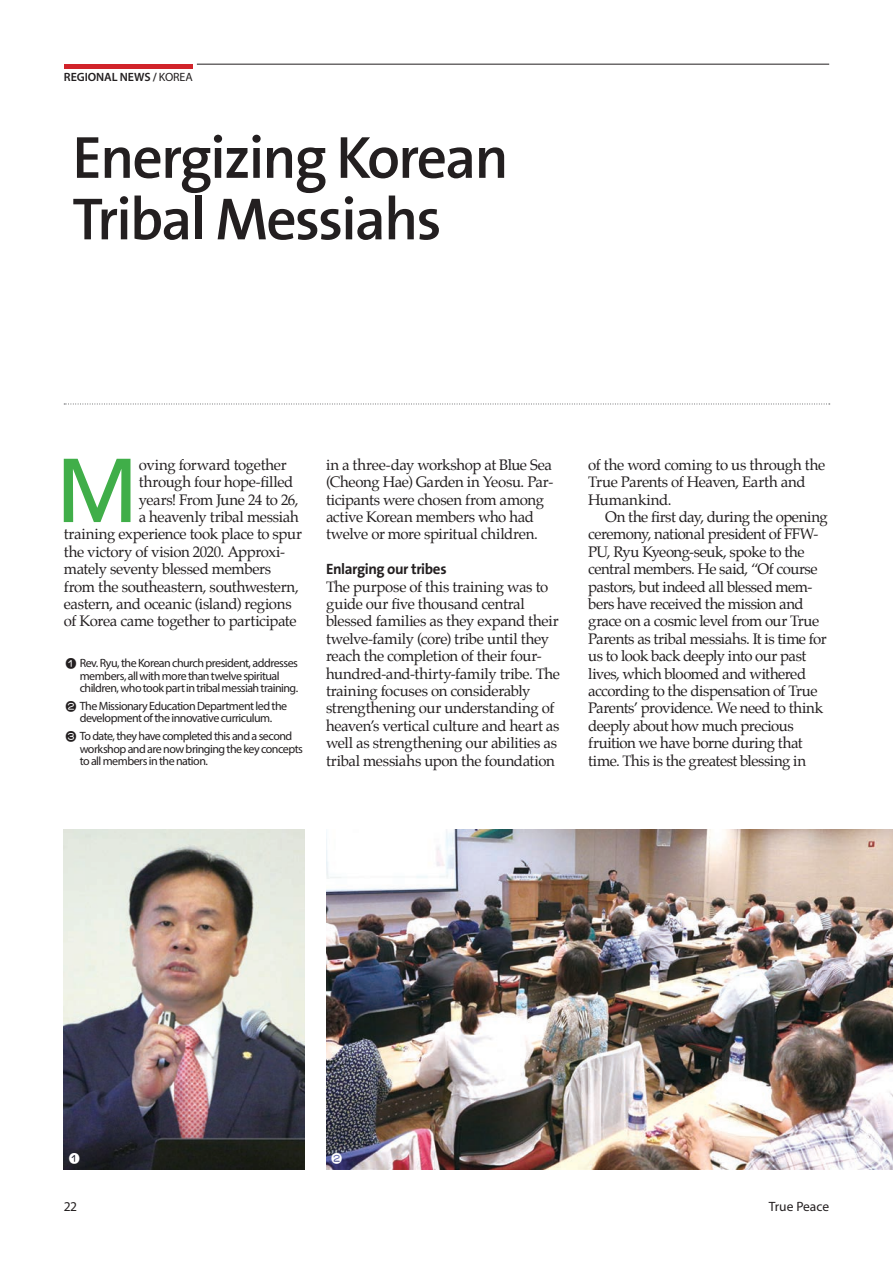
<style>
.page{position:relative;width:893px;height:1263px;background:#fff}
.page>*{position:absolute;margin:0;border:0;box-sizing:border-box;transform-origin:0 0}
.t1{font:500 85.5px "ITC Avant Garde Std";color:#40ae49}
.t2{font:600 60px/61.5px "The Sans B6";letter-spacing:-.035em;color:#231f20}
.t3{font:15px/17.4px "Palatino";letter-spacing:-.025em;color:#231f20}
.t4{font:700 15px "The Sans B7";letter-spacing:-.03em;color:#231f20}
.t5{font:13.5px "Myriad Pro";letter-spacing:-.005em;color:#231f20}
.t6{font:12px/12.9px "Myriad Pro";letter-spacing:-.045em;color:#231f20}
.t7{font:600 12px "Myriad Pro";letter-spacing:-.005em;color:#231f20}
.t8{font:12px "YDVYGO36";color:#fff;scale:.95 1}
.s1{font-weight:400}
.s2{font-family:"YDVYGO36"}
</style>
<div class="page">
<img style="left:64px;top:829px;width:241px;height:340px">
<svg style="left:64px;top:404px;width:766px;height:1px"></svg>
<hr style="left:64px;top:64px;width:129px;height:4px;background:#d1232a">
<hr style="left:197px;top:64px;width:632px;height:1px;background:#231f20">
<img style="left:326px;top:829px;width:567px;height:340px">
<p class="t7" style="left:64px;top:69px;width:117px">REGIONAL NEWS / <span class="s1">Korea</span></p>
<h2 class="t2" style="left:72px;top:129px;width:438px">Energizing Korean<br>Tribal Messiahs</h2>
<h1 class="t1" style="left:58px;top:438px;width:80px">M</h1>
<p class="t3" style="left:139px;top:456px;width:149px">oving forward together</p>
<p class="t3" style="left:139px;top:473px;width:156px">through four hope-filled</p>
<p class="t3" style="left:139px;top:491px;width:161px">years! From June 24 to 26,</p>
<p class="t3" style="left:139px;top:508px;width:162px">a heavenly tribal messiah</p>
<p class="t3" style="left:64px;top:526px;width:240px">training experience took place to spur</p>
<p class="t3" style="left:64px;top:543px;width:223px">the victory of vision 2020. Approxi-</p>
<p class="t3" style="left:64px;top:560px;width:209px">mately seventy blessed members</p>
<p class="t3" style="left:64px;top:578px;width:237px">from the southeastern, southwestern,</p>
<p class="t3" style="left:64px;top:595px;width:229px">eastern, and oceanic (island) regions</p>
<p class="t3" style="left:64px;top:613px;width:234px">of Korea came together to participate</p>
<p class="t6" style="left:80px;top:656px;width:220px;text-indent:-14px"><span class="s2">1</span> Rev. Ryu, the Korean church president, addresses members, all with more than twelve spiritual children, who took part in tribal messiah training.</p>
<p class="t6" style="left:66px;top:699px;width:223px;text-align:center"><span class="s2">2</span> The Missionary Education Department led the development of the innovative curriculum.</p>
<p class="t6" style="left:80px;top:729px;width:225px;text-indent:-14px"><span class="s2">3</span> To date, they have completed this and a second workshop and are now bringing the key concepts to all members in the nation.</p>
<p class="t3" style="left:326px;top:456px;width:229px">in a three-day workshop at Blue Sea (Cheong Hae) Garden in Yeosu. Par&shy;ticipants were chosen from among active Korean members who had twelve or more spiritual children.</p>
<p class="t4" style="left:326px;top:561px;width:122px">Enlarging our tribes</p>
<p class="t3" style="left:326px;top:578px;width:235px">The purpose of this training was to guide our five thousand central blessed families as they expand their twelve-family (core) tribe until they reach the completion of their four&shy;hundred-and-thirty-family tribe. The training focuses on considerably strengthening our understanding of heaven’s vertical culture and heart as well as strengthening our abilities as tribal messiahs upon the foundation</p>
<p class="t3" style="left:588px;top:456px;width:239px">of the word coming to us through the<br>True Parents of Heaven, Earth and<br>Humankind.</p>
<p class="t3" style="left:588px;top:508px;width:241px;text-indent:17px">On the first day, during the opening ceremony, national president of FFW-PU, Ryu Kyeong-seuk, spoke to the central members. He said, “Of course pastors, but indeed all blessed mem&shy;bers have received the mission and grace on a cosmic level from our True Parents as tribal messiahs. It is time for us to look back deeply into our past lives, which bloomed and withered according to the dispensation of True Parents’ providence. We need to think deeply about how much precious fruition we have borne during that time. This is the greatest blessing in</p>
<p class="t8" style="left:69px;top:1152px;width:13px">1</p>
<p class="t8" style="left:331px;top:1152px;width:13px">2</p>
<p class="t5" style="left:64px;top:1198px;width:15px">22</p>
<p class="t5" style="left:769px;top:1198px;width:62px">True Peace</p>
</div>
